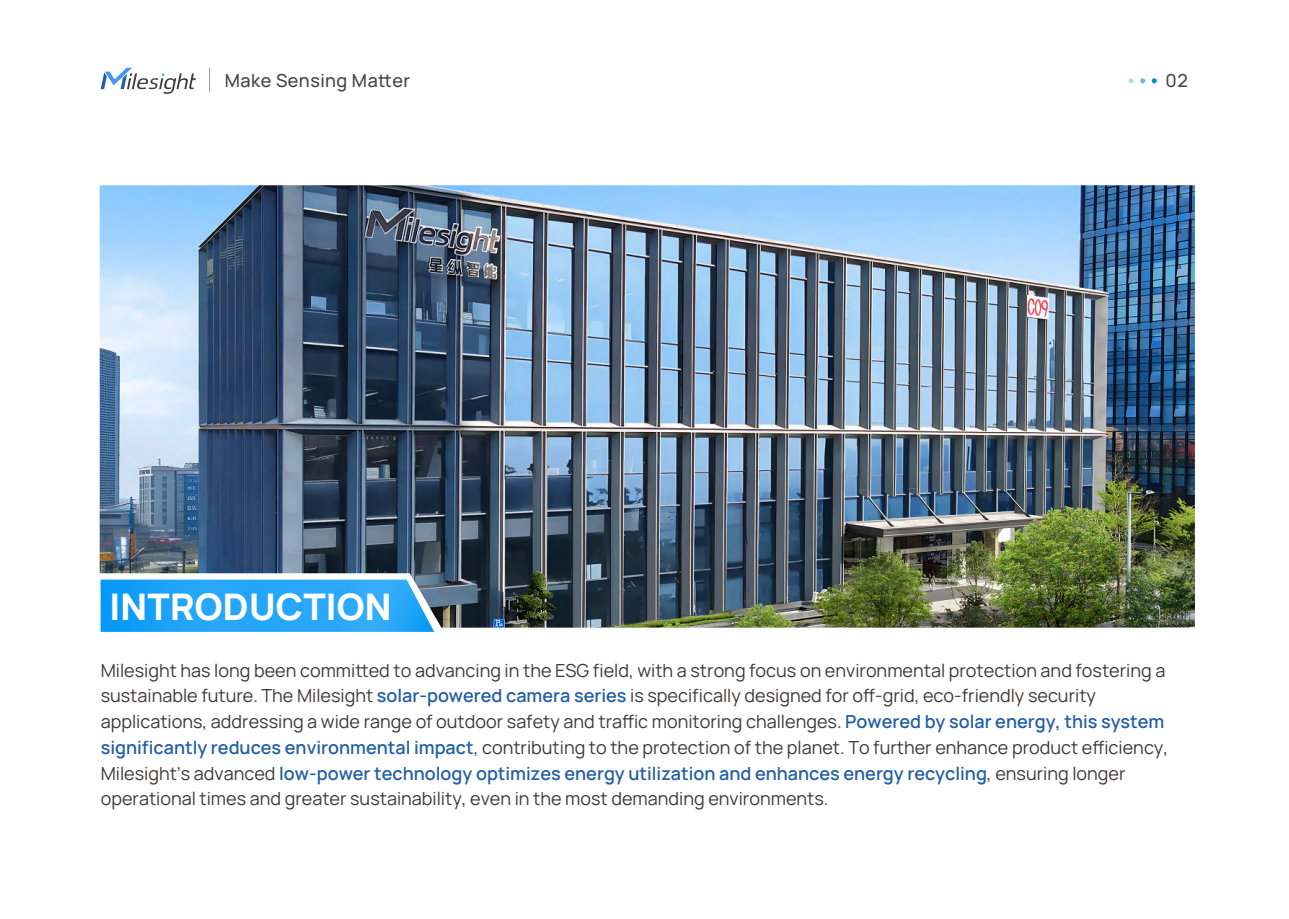
<style>
.page{position:relative;width:1289px;height:919px;background:#fff}
.page>*{position:absolute;margin:0;border:0;box-sizing:border-box;transform-origin:0 0}
.t1{font:800 36.6px "Manrope";letter-spacing:.005em;color:#fff}
.t2{font:18px/25.8px "Manrope";color:#3e3a39}
.t3{font:500 18px "Manrope";letter-spacing:.025em;color:#444445}
.s1{font-weight:600;color:#235fa5}
</style>
<div class="page">
<svg style="left:101px;top:627px;width:333px;height:4px"></svg>
<svg style="left:209px;top:67px;width:1px;height:25px"></svg>
<svg style="left:1151px;top:78px;width:5px;height:5px"></svg>
<svg style="left:1140px;top:78px;width:5px;height:5px"></svg>
<svg style="left:1128px;top:78px;width:5px;height:5px"></svg>
<svg style="left:101px;top:68px;width:95px;height:26px"></svg>
<img style="left:100px;top:185px;width:1094px;height:442px">
<p class="t3" style="left:225px;top:68px;width:187px">Make Sensing Matter</p>
<p class="t3" style="left:1165px;top:68px;width:24px">02</p>
<h1 class="t1" style="left:109px;top:580px;width:284px">INTRODUCTION</h1>
<p class="t2" style="left:101px;top:656px;width:1068px">Milesight has long been committed to advancing in the ESG field, with a strong focus on environmental protection and fostering a sustainable future. The Milesight <span class="s1">solar-powered camera series</span> is specifically designed for off-grid, eco-friendly security applications, addressing a wide range of outdoor safety and traffic monitoring challenges. <span class="s1">Powered by solar energy, this system significantly reduces environmental impact</span>, contributing to the protection of the planet. To further enhance product efficiency, Milesight’s advanced <span class="s1">low-power technology optimizes energy utilization and enhances energy recycling</span>, ensuring longer operational times and greater sustainability, even in the most demanding environments.</p>
</div>
